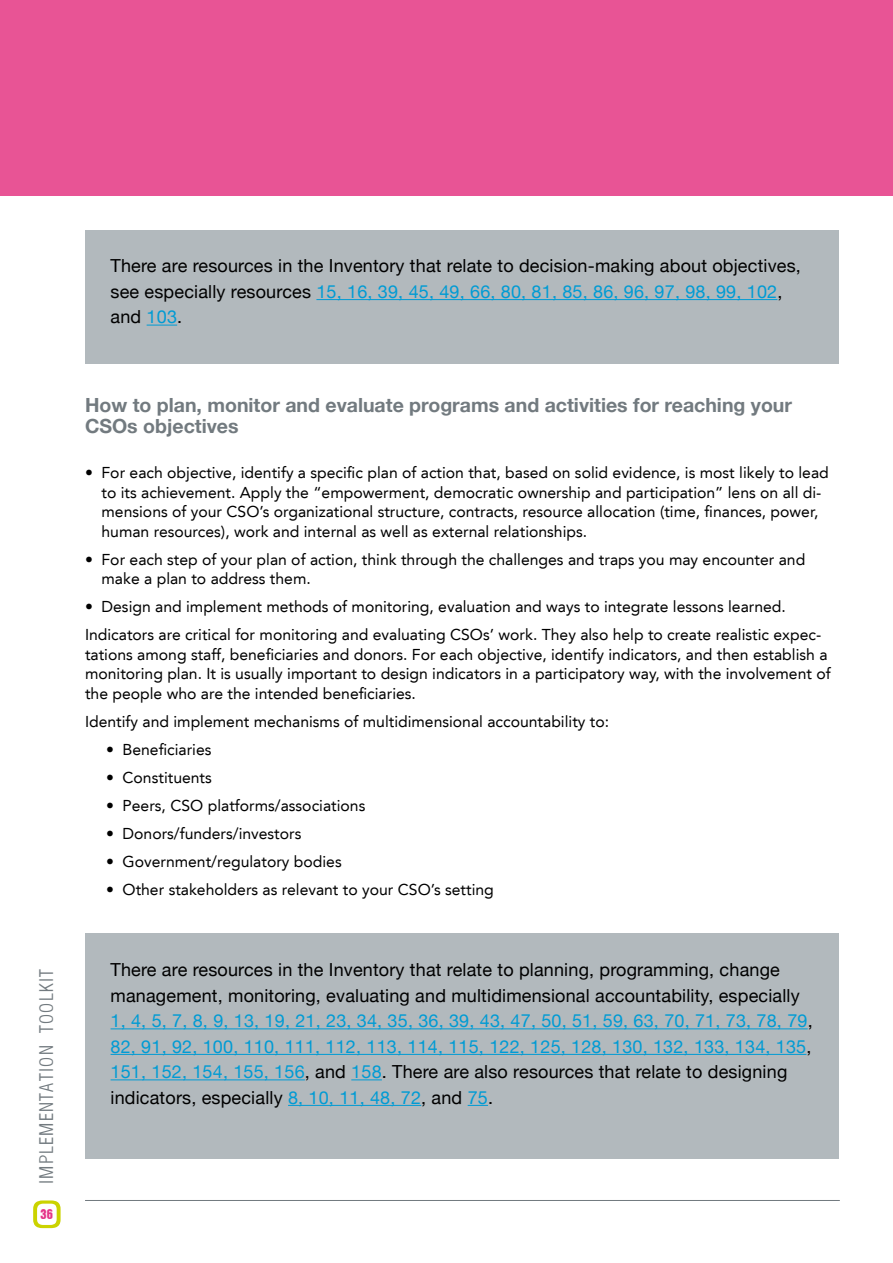
<style>
.page{position:relative;width:893px;height:1263px;background:#fff}
.page>*{position:absolute;margin:0;border:0;box-sizing:border-box;transform-origin:0 0}
.t1{font:300 condensed 21px "Helvetica";letter-spacing:.05em;color:#727a7f}
.t2{font:700 19.5px/21px "Helvetica Neue";color:#727a7f}
.t3{font:18px/25.5px "Helvetica Neue";letter-spacing:.01em;color:#000}
.t4{font:15.75px/19.5px "Avenir LT";color:#000}
.t5{font:13.5px "Helvetica Inserat Roman Semi B";color:#e53689}
.s1{color:#009bd4}
</style>
<div class="page">
<div style="left:0;top:0;width:893px;height:196px;background:#e85495"></div>
<hr style="left:85px;top:1200px;width:755px;height:1px;background:#727a7f">
<svg style="left:33px;top:1200px;width:28px;height:28px"></svg>
<div style="left:85px;top:230px;width:754px;height:134px;background:#b2b9bd"></div>
<hr style="left:316px;top:299px;width:461px;height:1px;background:#009bd4">
<hr style="left:147px;top:325px;width:30px;height:1px;background:#009bd4">
<div style="left:85px;top:933px;width:754px;height:226px;background:#b2b9bd"></div>
<hr style="left:111px;top:1028px;width:697px;height:1px;background:#009bd4">
<hr style="left:111px;top:1054px;width:695px;height:1px;background:#009bd4">
<hr style="left:111px;top:1079px;width:194px;height:1px;background:#009bd4">
<hr style="left:351px;top:1079px;width:31px;height:1px;background:#009bd4">
<hr style="left:288px;top:1105px;width:133px;height:1px;background:#009bd4">
<svg style="left:468px;top:1105px;width:20px;height:1px"></svg>
<h1 class="t1" style="left:35px;top:1184px;width:217px;rotate:-90deg">implementation Toolkit</h1>
<p class="t5" style="left:41px;top:1208px;width:14px">36</p>
<p class="t3" style="left:111px;top:253px;width:692px">There are resources in the Inventory that relate to decision-making about objectives, see especially resources <span class="s1">15, 16, 39, 45, 49, 66, 80, 81, 85, 86, 96, 97, 98, 99, 102</span>, and <span class="s1">103</span>.</p>
<p class="t2" style="left:85px;top:394px;width:708px">How to plan, monitor and evaluate programs and activities for reaching your<br>CSOs objectives</p>
<p class="t4" style="left:102px;top:463px;width:729px;text-indent:-17px">• For each objective, identify a specific plan of action that, based on solid evidence, is most likely to lead to its achievement. Apply the “empowerment, democratic ownership and participation” lens on all di&shy;mensions of your CSO’s organizational structure, contracts, resource allocation (time, finances, power, human resources), work and internal as well as external relationships.</p>
<p class="t4" style="left:102px;top:550px;width:705px;text-indent:-17px">• For each step of your plan of action, think through the challenges and traps you may encounter and make a plan to address them.</p>
<p class="t4" style="left:85px;top:593px;width:738px;line-height:28px">• Design and implement methods of monitoring, evaluation and ways to integrate lessons learned.<br>Indicators are critical for monitoring and evaluating CSOs’ work. They also help to create realistic expec-</p>
<p class="t4" style="left:85px;top:645px;width:747px">tations among staff, beneficiaries and donors. For each objective, identify indicators, and then establish a monitoring plan. It is usually important to design indicators in a participatory way, with the involvement of the people who are the intended beneficiaries.</p>
<p class="t4" style="left:85px;top:712px;width:526px">Identify and implement mechanisms of multidimensional accountability to:</p>
<p class="t4" style="left:106px;top:740px;width:107px">• Beneficiaries</p>
<p class="t4" style="left:106px;top:768px;width:107px">• Constituents</p>
<p class="t4" style="left:106px;top:796px;width:261px">• Peers, CSO platforms/associations</p>
<p class="t4" style="left:106px;top:824px;width:197px">• Donors/funders/investors</p>
<p class="t4" style="left:106px;top:852px;width:237px">• Government/regulatory bodies</p>
<p class="t4" style="left:106px;top:880px;width:389px">• Other stakeholders as relevant to your CSO’s setting</p>
<p class="t3" style="left:111px;top:957px;width:704px">There are resources in the Inventory that relate to planning, programming, change management, monitoring, evaluating and multidimensional accountability, especially <span class="s1">1, 4, 5, 7, 8, 9, 13, 19, 21, 23, 34, 35, 36, 39, 43, 47, 50, 51, 59, 63, 70, 71, 73, 78, 79</span>, <span class="s1">82, 91, 92, 100, 110, 111, 112, 113, 114, 115, 122, 125, 128, 130, 132, 133, 134, 135</span>, <span class="s1">151, 152, 154, 155, 156</span>, and <span class="s1">158</span>. There are also resources that relate to designing indicators, especially <span class="s1">8, 10, 11, 48, 72</span>, and <span class="s1">75</span>.</p>
</div>
